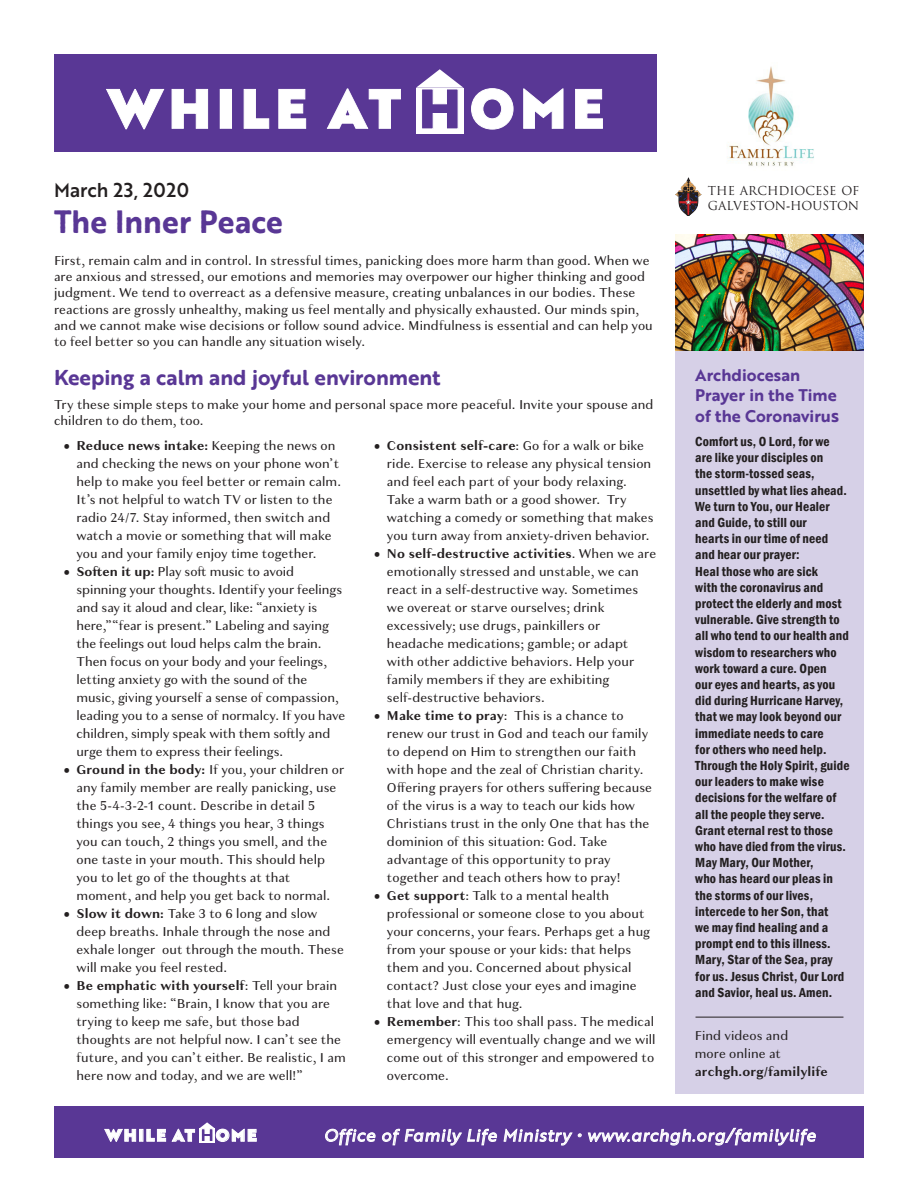
<style>
.page{position:relative;width:918px;height:1188px;background:#fff}
.page>*{position:absolute;margin:0;border:0;box-sizing:border-box;transform-origin:0 0}
.Headline{font:54px "Brother 1816 Black";letter-spacing:.11em;color:#fff}
.ATA_body_text{font:700 31.5px "Brother 1816 Printed";color:#593795}
.Body_text{font:700 21px "Brother 1816 Printed";letter-spacing:-.005em;color:#593795}
.ATA_body_text-2{font:19.5px "Brother 1816 Medium";letter-spacing:.015em;color:#231f20}
.Headline-2{font:16.5px "Brother 1816 Regular Italic";letter-spacing:.05em;color:#fff}
.Body_text-2{font:700 16.5px/19.8px "Brother 1816 Printed";color:#593795}
.Headline-3{font:16.5px "Brother 1816 Black";letter-spacing:.11em;color:#fff}
.Body_text-3{font:13.5px/18px "Granville";letter-spacing:.005em;color:#231f20}
.Body_text-4{font:600 condensed 13.5px/16.2px "Franklin Gothic";letter-spacing:.01em;color:#231f20}
.Body_text-5{font:700 13.5px "Granville";letter-spacing:.01em;color:#231f20}
.Body_text_no_ident{font:12px/15px "Trajan Pro";color:#231f20}
.s1{font-weight:700}
.s2{font-family:"Gazette LT Std";font-style:italic}
.s3{font-size:18px}
</style>
<div class="page">
<div style="left:54px;top:54px;width:603px;height:98px;background:#593795"></div>
<svg style="left:106px;top:89px;width:58px;height:40px"></svg>
<svg style="left:172px;top:89px;width:36px;height:40px"></svg>
<div style="left:220px;top:89px;width:12px;height:39px;border:1px solid #fff"></div>
<svg style="left:244px;top:89px;width:25px;height:40px"></svg>
<svg style="left:279px;top:89px;width:27px;height:40px"></svg>
<svg style="left:327px;top:89px;width:74px;height:40px"></svg>
<svg style="left:471px;top:88px;width:42px;height:41px"></svg>
<svg style="left:523px;top:89px;width:40px;height:40px"></svg>
<svg style="left:575px;top:89px;width:28px;height:40px"></svg>
<div style="left:416px;top:88px;width:48px;height:46px;background:#fff"></div>
<svg style="left:416px;top:69px;width:48px;height:60px"></svg>
<div style="left:54px;top:1107px;width:810px;height:51px;background:#593795"></div>
<svg style="left:104px;top:1129px;width:32px;height:13px"></svg>
<div style="left:139px;top:1129px;width:4px;height:12px;border:1px solid #fff"></div>
<svg style="left:147px;top:1129px;width:19px;height:13px"></svg>
<svg style="left:325px;top:1129px;width:50px;height:16px"></svg>
<svg style="left:382px;top:1129px;width:115px;height:16px"></svg>
<svg style="left:504px;top:1128px;width:68px;height:17px"></svg>
<svg style="left:588px;top:1128px;width:228px;height:17px"></svg>
<div style="left:199px;top:1128px;width:16px;height:15px;background:#fff"></div>
<svg style="left:172px;top:1122px;width:85px;height:20px"></svg>
<svg style="left:675px;top:178px;width:27px;height:38px"></svg>
<img style="left:728px;top:66px;width:86px;height:101px">
<div style="left:675px;top:234px;width:189px;height:860px;background:#d6d0e7"></div>
<img style="left:675px;top:234px;width:189px;height:117px">
<hr style="left:696px;top:1017px;width:147px;height:1px;background:#231f20">
<p class="Headline" style="left:107px;top:67px;width:498px">WHILE AT HOME</p>
<p class="ATA_body_text-2" style="left:54px;top:175px;width:137px">March 23, 2020</p>
<p class="ATA_body_text" style="left:54px;top:197px;width:231px">The Inner Peace</p>
<p class="Body_text-3" style="left:54px;top:253px;width:600px;line-height:16.2px">First, remain calm and in control. In stressful times, panicking does more harm than good. When we are anxious and stressed, our emotions and memories may overpower our higher thinking and good judgment. We tend to overreact as a defensive measure, creating unbalances in our bodies. These reactions are grossly unhealthy, making us feel mentally and physically exhausted. Our minds spin, and we cannot make wise decisions or follow sound advice. Mindfulness is essential and can help you to feel better so you can handle any situation wisely.</p>
<p class="Body_text" style="left:54px;top:362px;width:388px">Keeping a calm and joyful environment</p>
<p class="Body_text-3" style="left:54px;top:397px;width:601px;line-height:16.2px">Try these simple steps to make your home and personal space more peaceful. Invite your spouse and children to do them, too.</p>
<p class="Body_text-3" style="left:76px;top:436px;width:266px;text-indent:-14px"><span class="s1">• Reduce news intake:</span> Keeping the news on and checking the news on your phone won’t help to make you feel better or remain calm.<br>It’s not helpful to watch TV or listen to the radio 24/7. Stay informed, then switch and watch a movie or something that will make you and your family enjoy time together.</p>
<p class="Body_text-3" style="left:76px;top:562px;width:270px;text-indent:-14px"><span class="s1">• Soften it up:</span> Play soft music to avoid spinning your thoughts. Identify your feelings and say it aloud and clear, like: “anxiety is here,”“fear is present.” Labeling and saying the feelings out loud helps calm the brain.<br>Then focus on your body and your feelings, letting anxiety go with the sound of the music, giving yourself a sense of compassion, leading you to a sense of normalcy. If you have children, simply speak with them softly and urge them to express their feelings.</p>
<p class="Body_text-3" style="left:76px;top:760px;width:269px;text-indent:-14px"><span class="s1">• Ground in the body:</span> If you, your children or any family member are really panicking, use the 5-4-3-2-1 count. Describe in detail 5 things you see, 4 things you hear, 3 things you can touch, 2 things you smell, and the one taste in your mouth. This should help you to let go of the thoughts at that moment, and help you get back to normal.</p>
<p class="Body_text-3" style="left:76px;top:904px;width:269px;text-indent:-14px"><span class="s1">• Slow it down:</span> Take 3 to 6 long and slow deep breaths. Inhale through the nose and exhale longer out through the mouth. These will make you feel rested.</p>
<p class="Body_text-3" style="left:76px;top:976px;width:271px;text-indent:-14px"><span class="s1">• Be emphatic with yourself</span>: Tell your brain something like: “Brain, I know that you are trying to keep me safe, but those bad thoughts are not helpful now. I can’t see the future, and you can’t either. Be realistic, I am here now and today, and we are well!”</p>
<p class="Body_text-3" style="left:387px;top:436px;width:268px;text-indent:-14px"><span class="s1">• Consistent self-care</span>: Go for a walk or bike ride. Exercise to release any physical tension and feel each part of your body relaxing.<br>Take a warm bath or a good shower. Try watching a comedy or something that makes you turn away from anxiety-driven behavior.</p>
<p class="Body_text-3" style="left:387px;top:544px;width:271px;text-indent:-14px"><span class="s1">• No self-destructive activities</span>. When we are emotionally stressed and unstable, we can react in a self-destructive way. Sometimes we overeat or starve ourselves; drink excessively; use drugs, painkillers or headache medications; gamble; or adapt with other addictive behaviors. Help your family members if they are exhibiting self-destructive behaviors.</p>
<p class="Body_text-3" style="left:387px;top:706px;width:267px;text-indent:-14px"><span class="s1">• Make time to pray</span>: This is a chance to renew our trust in God and teach our family to depend on Him to strengthen our faith with hope and the zeal of Christian charity.<br>Offering prayers for others suffering because of the virus is a way to teach our kids how Christians trust in the only One that has the dominion of this situation: God. Take advantage of this opportunity to pray together and teach others how to pray!</p>
<p class="Body_text-3" style="left:387px;top:886px;width:265px;text-indent:-14px"><span class="s1">• Get support</span>: Talk to a mental health professional or someone close to you about your concerns, your fears. Perhaps get a hug from your spouse or your kids: that helps them and you. Concerned about physical contact? Just close your eyes and imagine that love and that hug.</p>
<p class="Body_text-3" style="left:387px;top:1012px;width:270px;text-align:justify;text-indent:-14px"><span class="s1">• Remember</span>: This too shall pass. The medical emergency will eventually change and we will come out of this stronger and empowered to overcome.</p>
<p class="Body_text_no_ident" style="left:708px;top:183px;width:153px">THE ARCHDIOCESE OF<br>GALVESTON<span class="s2">-</span>HOUSTON</p>
<p class="Body_text-2" style="left:695px;top:364px;width:143px">Archdiocesan<br>Prayer in the Time</p>
<p class="Body_text-2" style="left:695px;top:406px;width:145px">of the Coronaviru<span class="s3">s</span></p>
<p class="Body_text-4" style="left:695px;top:433px;width:153px">Comfort us, O Lord, for we are like your disciples on<br>the storm-tossed seas, unsettled by what lies ahead.</p>
<p class="Body_text-4" style="left:695px;top:498px;width:136px">We turn to You, our Healer and Guide, to still our hearts in our time of need and hear our prayer:</p>
<p class="Body_text-4" style="left:695px;top:563px;width:155px">Heal those who are sick<br>with the coronavirus and protect the elderly and most vulnerable. Give strength to all who tend to our health and wisdom to researchers who work toward a cure. Open<br>our eyes and hearts, as you did during Hurricane Harvey, that we may look beyond our</p>
<p class="Body_text-4" style="left:695px;top:725px;width:133px">immediate needs to care for others who need help.</p>
<p class="Body_text-4" style="left:695px;top:757px;width:156px">Through the Holy Spirit, guide our leaders to make wise decisions for the welfare of all the people they serve.</p>
<p class="Body_text-4" style="left:695px;top:822px;width:152px">Grant eternal rest to those who have died from the virus.</p>
<p class="Body_text-4" style="left:695px;top:854px;width:139px">May Mary, Our Mother, who has heard our pleas in the storms of our lives,</p>
<p class="Body_text-4" style="left:695px;top:903px;width:151px">intercede to her Son, that we may find healing and a prompt end to this illness.<br>Mary, Star of the Sea, pray for us. Jesus Christ, Our Lord and Savior, heal us. Amen.</p>
<p class="Body_text-3" style="left:695px;top:1027px;width:95px">Find videos and more online at</p>
<p class="Body_text-5" style="left:695px;top:1062px;width:134px">archgh.org/familylife</p>
<p class="Headline-3" style="left:105px;top:1123px;width:153px">WHILE AT HOME</p>
<p class="Headline-2" style="left:324px;top:1123px;width:493px">Office of Family Life Ministry • www.archgh.org/familylife</p>
</div>
